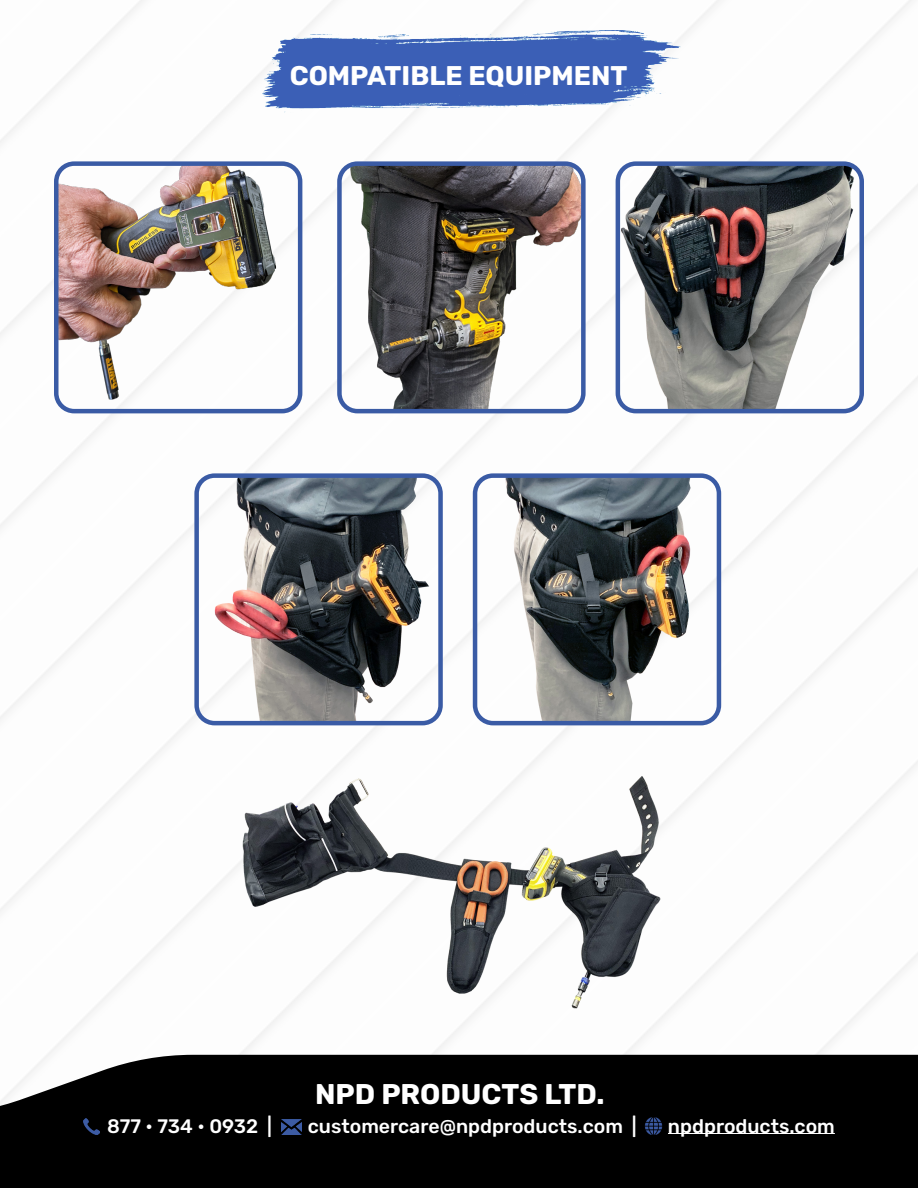
<style>
.page{position:relative;width:918px;height:1188px;background:#fff}
.page>*{position:absolute;margin:0;border:0;box-sizing:border-box;transform-origin:0 0}
.t1{font:700 28.5px "Rubik";color:#fff}
.t2{font:700 27px "Rubik";color:#fff}
.t3{font:500 19.5px "Rubik";color:#fff}
</style>
<div class="page">
<div style="left:0;top:1055px;width:918px;height:133px;background:#000"></div>
<hr style="left:668px;top:1133px;width:167px;height:1px;background:#fff">
<img style="left:84px;top:1119px;width:16px;height:15px">
<img style="left:281px;top:1119px;width:20px;height:15px">
<img style="left:644px;top:1117px;width:18px;height:17px">
<img style="left:262px;top:30px;width:419px;height:82px">
<img style="left:59px;top:166px;width:241px;height:245px">
<div style="left:54px;top:161px;width:248px;height:252px;border:4px solid #3a5ba5;border-radius:18px"></div>
<img style="left:618px;top:166px;width:241px;height:245px">
<div style="left:616px;top:161px;width:248px;height:252px;border:4px solid #3a5ba5;border-radius:18px"></div>
<img style="left:478px;top:478px;width:238px;height:242px">
<div style="left:473px;top:473px;width:248px;height:252px;border:4px solid #3a5ba5;border-radius:18px"></div>
<img style="left:342px;top:166px;width:239px;height:242px">
<div style="left:337px;top:161px;width:249px;height:252px;border:4px solid #3a5ba5;border-radius:18px"></div>
<img style="left:197px;top:476px;width:244px;height:247px">
<div style="left:194px;top:473px;width:249px;height:252px;border:4px solid #3a5ba5;border-radius:18px"></div>
<img style="left:238px;top:765px;width:430px;height:247px">
<p class="t2" style="left:290px;top:61px;width:339px">COMPATIBLE EQUIPMENT</p>
<p class="t1" style="left:315px;top:1078px;width:291px">NPD PRODUCTS LTD.</p>
<p class="t3" style="left:107px;top:1115px;width:167px">877 • 734 • 0932 |</p>
<p class="t3" style="left:308px;top:1115px;width:330px">customercare@npdproducts.com |</p>
<p class="t3" style="left:668px;top:1115px;width:168px">npdproducts.com</p>
</div>
